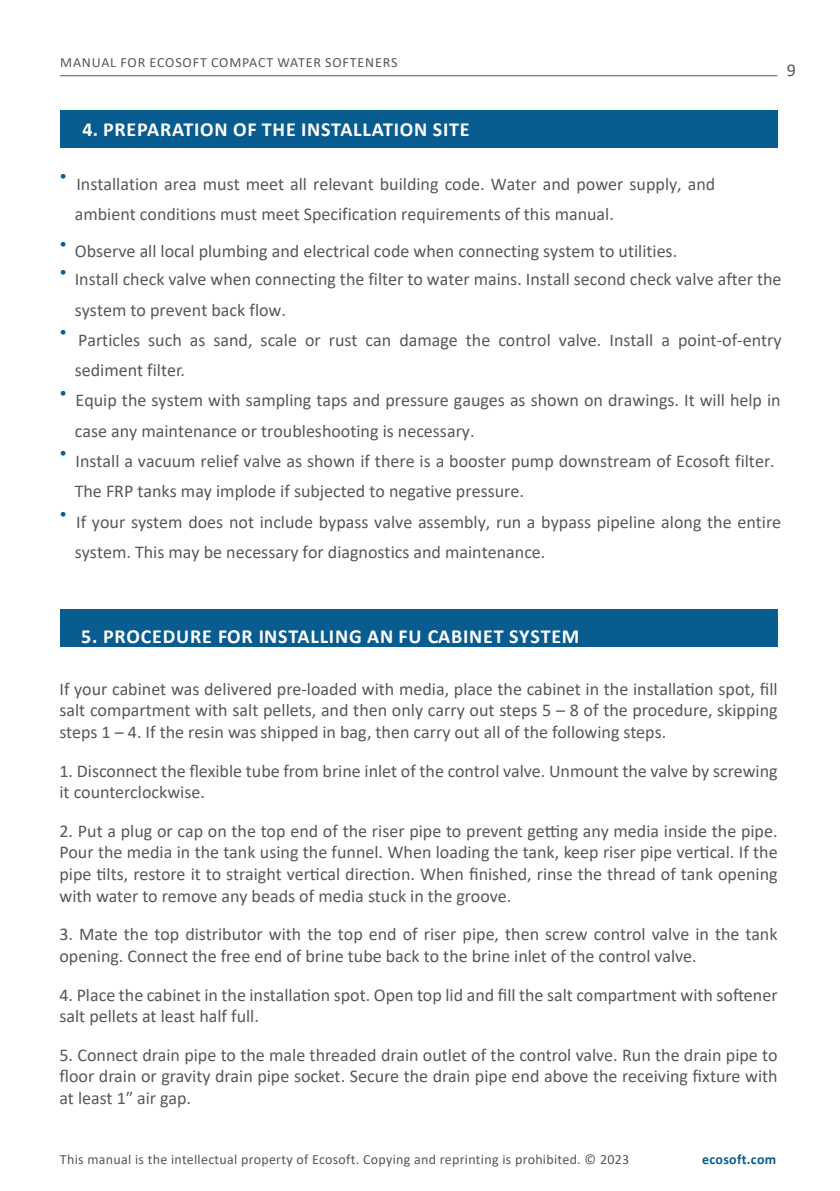
<style>
.page{position:relative;width:840px;height:1191px;background:#fff}
.page>*{position:absolute;margin:0;border:0;box-sizing:border-box;transform-origin:0 0}
.t1{font:700 20px "Calibri";letter-spacing:.04em;color:#fff}
.t2{font:18px/21.6px "Calibri";color:#57585a}
.t3{font:18px "Calibri";color:#52575f}
.t4{font:15.2px "Calibri";color:#085c8f}
.t5{font:14px "Calibri";letter-spacing:.02em;color:#52575f}
.t6{font:14px "Calibri";letter-spacing:.06em;color:#52575f}
.t7{font:700 14px "Calibri";letter-spacing:.02em;color:#085c8f}
.s1{font-style:inherit}
</style>
<div class="page">
<hr style="left:60px;top:75px;width:716px;height:1px;background:#52575f">
<div style="left:60px;top:111px;width:716px;height:37px;background:#085c8f"></div>
<div style="left:60px;top:609px;width:716px;height:37px;background:#085c8f"></div>
<p class="t6" style="left:60px;top:53px;width:338px">MANUAL FOR ECOSOFT COMPACT WATER SOFTENERS</p>
<p class="t1" style="left:83px;top:115px;width:388px">4. PREPARATION OF THE INSTALLATION SITE</p>
<p class="t4" style="left:59px;top:166px;width:9px">•</p>
<p class="t4" style="left:59px;top:233px;width:9px">•</p>
<p class="t2" style="left:75px;top:168px;width:641px;line-height:30.2px">Installation area must meet all relevant building code. Water and power supply, and ambient conditions must meet Specification requirements of this manual.</p>
<p class="t2" style="left:75px;top:240px;width:603px">Observe all local plumbing and electrical code when connecting system to utilities.</p>
<p class="t3" style="left:786px;top:58px;width:11px">9</p>
<p class="t4" style="left:59px;top:261px;width:9px">•</p>
<p class="t2" style="left:75px;top:264px;width:708px;line-height:30.2px">Install check valve when connecting the filter to water mains. Install second check valve after the system to prevent back flow.</p>
<p class="t4" style="left:59px;top:322px;width:9px">•</p>
<p class="t2" style="left:75px;top:324px;width:708px;line-height:30.2px">Particles such as sand, scale or rust can damage the control valve. Install a point-of-entry sediment filter.</p>
<p class="t4" style="left:59px;top:382px;width:9px">•</p>
<p class="t2" style="left:75px;top:385px;width:707px;line-height:30.2px">Equip the system with sampling taps and pressure gauges as shown on drawings. It will help in case any maintenance or troubleshooting is necessary.</p>
<p class="t4" style="left:59px;top:443px;width:9px">•</p>
<p class="t2" style="left:75px;top:445px;width:701px;line-height:30.2px">Install a vacuum relief valve as shown if there is a booster pump downstream of Ecosoft filter.<br>The FRP tanks may implode if subjected to negative pressure.</p>
<p class="t4" style="left:59px;top:503px;width:9px">•</p>
<p class="t2" style="left:75px;top:506px;width:707px;line-height:30.2px">If your system does not include bypass valve assembly, run a bypass pipeline along the entire system. This may be necessary for diagnostics and maintenance.</p>
<p class="t1" style="left:81px;top:622px;width:499px"><span class="s1">5.</span> PROCEDURE FOR INSTALLING AN FU CABINET SYSTEM</p>
<p class="t2" style="left:59px;top:677px;width:719px;text-align:justify">If your cabinet was delivered pre-loaded with media, place the cabinet in the installation spot, fill salt compartment with salt pellets, and then only carry out steps 5 – 8 of the procedure, skipping steps 1 – 4. If the resin was shipped in bag, then carry out all of the following steps.</p>
<p class="t2" style="left:59px;top:759px;width:719px">1. Disconnect the flexible tube from brine inlet of the control valve. Unmount the valve by screwing it counterclockwise.</p>
<p class="t2" style="left:59px;top:819px;width:719px;text-align:justify">2. Put a plug or cap on the top end of the riser pipe to prevent getting any media inside the pipe.<br>Pour the media in the tank using the funnel. When loading the tank, keep riser pipe vertical. If the pipe tilts, restore it to straight vertical direction. When finished, rinse the thread of tank opening with water to remove any beads of media stuck in the groove.</p>
<p class="t2" style="left:59px;top:923px;width:719px">3. Mate the top distributor with the top end of riser pipe, then screw control valve in the tank opening. Connect the free end of brine tube back to the brine inlet of the control valve.</p>
<p class="t2" style="left:59px;top:983px;width:719px">4. Place the cabinet in the installation spot. Open top lid and fill the salt compartment with softener salt pellets at least half full.</p>
<p class="t2" style="left:59px;top:1043px;width:719px;text-align:justify">5. Connect drain pipe to the male threaded drain outlet of the control valve. Run the drain pipe to floor drain or gravity drain pipe socket. Secure the drain pipe end above the receiving fixture with at least 1″ air gap.</p>
<p class="t5" style="left:60px;top:1149px;width:570px">This manual is the intellectual property of Ecosoft. Copying and reprinting is prohibited. © 2023</p>
<p class="t7" style="left:701px;top:1149px;width:76px">ecosoft.com</p>
</div>
